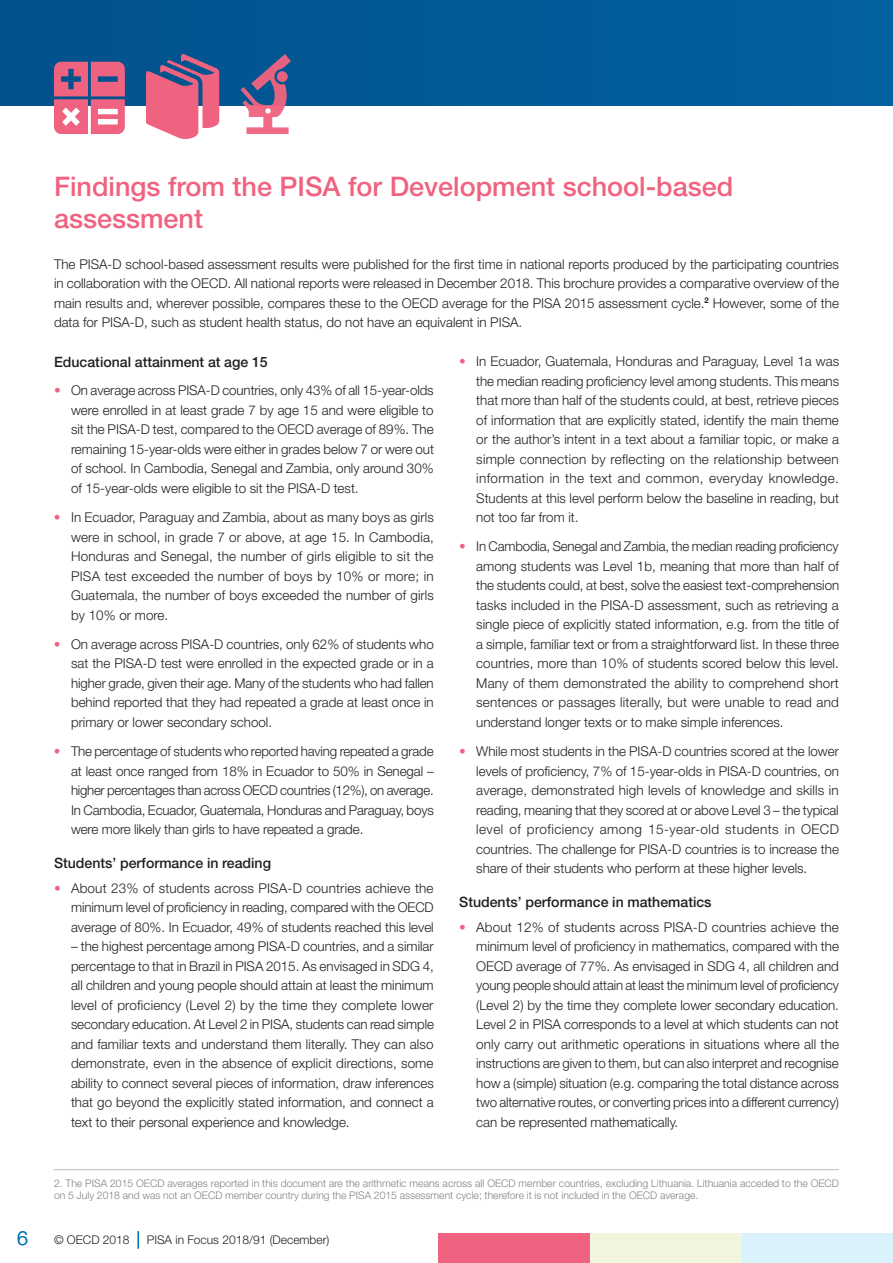
<style>
.page{position:relative;width:893px;height:1263px;background:#fff}
.page>*{position:absolute;margin:0;border:0;box-sizing:border-box;transform-origin:0 0}
.t1{font:500 27px/32.4px "Helvetica Neue LT Std";color:#f06380}
.t2{font:300 19.5px "Helvetica Neue LT Std";color:#0073b6}
.t3{font:500 14.25px "Helvetica Neue LT Std";color:#231f20}
.t4{font:300 13.5px/19.5px "Helvetica Neue LT Std";color:#231f20;text-align:justify}
.t5{font:300 12px "Helvetica Neue LT Std";color:#231f20}
.t6{font:300 10.5px/12.6px "Helvetica Neue LT Std";color:#808285}
.s1{font-weight:700;color:#f06380}
</style>
<div class="page">
<svg style="left:137px;top:1231px;width:2px;height:18px"></svg>
<div style="left:0;top:0;width:893px;height:105px;background:#025a96"></div>
<div style="left:438px;top:1233px;width:151px;height:30px;background:#f06380"></div>
<div style="left:589px;top:1233px;width:152px;height:30px;background:#f2f5dd"></div>
<div style="left:741px;top:1233px;width:152px;height:30px;background:#d9f2fb"></div>
<hr style="left:892px;top:1233px;width:1px;height:30px;background:#f9a91b">
<hr style="left:54px;top:1169px;width:785px;height:1px;background:#bcbdc0">
<svg style="left:146px;top:54px;width:73px;height:85px"></svg>
<svg style="left:240px;top:54px;width:51px;height:80px"></svg>
<svg style="left:54px;top:62px;width:71px;height:72px"></svg>
<h1 class="t1" style="left:54px;top:170px;width:681px">Findings from the PISA for Development school-based assessment</h1>
<p class="t4" style="left:54px;top:254px;width:786px">The PISA-D school-based assessment results were published for the first time in national reports produced by the participating countries in collaboration with the OECD. All national reports were released in December 2018. This brochure provides a comparative overview of the main results and, wherever possible, compares these to the OECD average for the PISA 2015 assessment cycle.<sup>2</sup> However, some of the data for PISA-D, such as student health status, do not have an equivalent in PISA.</p>
<p class="t3" style="left:54px;top:354px;width:215px">Educational attainment at age 15</p>
<p class="t4" style="left:71px;top:380px;width:364px;text-indent:-17px"><span class="s1">•</span> On average across PISA-D countries, only 43% of all 15-year-olds were enrolled in at least grade 7 by age 15 and were eligible to sit the PISA-D test, compared to the OECD average of 89%. The remaining 15-year-olds were either in grades below 7 or were out of school. In Cambodia, Senegal and Zambia, only around 30% of 15-year-olds were eligible to sit the PISA-D test.</p>
<p class="t4" style="left:71px;top:507px;width:364px;text-indent:-17px"><span class="s1">•</span> In Ecuador, Paraguay and Zambia, about as many boys as girls were in school, in grade 7 or above, at age 15. In Cambodia, Honduras and Senegal, the number of girls eligible to sit the PISA test exceeded the number of boys by 10% or more; in Guatemala, the number of boys exceeded the number of girls by 10% or more.</p>
<p class="t4" style="left:71px;top:634px;width:364px;text-indent:-17px"><span class="s1">•</span> On average across PISA-D countries, only 62% of students who sat the PISA-D test were enrolled in the expected grade or in a higher grade, given their age. Many of the students who had fallen behind reported that they had repeated a grade at least once in primary or lower secondary school.</p>
<p class="t4" style="left:71px;top:741px;width:364px;text-indent:-17px"><span class="s1">•</span> The percentage of students who reported having repeated a grade at least once ranged from 18% in Ecuador to 50% in Senegal – higher percentages than across OECD countries (12%), on average.<br>In Cambodia, Ecuador, Guatemala, Honduras and Paraguay, boys were more likely than girls to have repeated a grade.</p>
<p class="t3" style="left:54px;top:854px;width:219px">Students’ performance in reading</p>
<p class="t4" style="left:71px;top:878px;width:364px;text-indent:-17px"><span class="s1">•</span> About 23% of students across PISA-D countries achieve the minimum level of proficiency in reading, compared with the OECD average of 80%. In Ecuador, 49% of students reached this level</p>
<p class="t4" style="left:71px;top:936px;width:364px">– the highest percentage among PISA-D countries, and a similar percentage to that in Brazil in PISA 2015. As envisaged in SDG 4, all children and young people should attain at least the minimum level of proficiency (Level 2) by the time they complete lower secondary education. At Level 2 in PISA, students can read simple and familiar texts and understand them literally. They can also demonstrate, even in the absence of explicit directions, some ability to connect several pieces of information, draw inferences that go beyond the explicitly stated information, and connect a text to their personal experience and knowledge.</p>
<p class="t4" style="left:476px;top:351px;width:364px;text-indent:-17px"><span class="s1">•</span> In Ecuador, Guatemala, Honduras and Paraguay, Level 1a was the median reading proficiency level among students. This means that more than half of the students could, at best, retrieve pieces of information that are explicitly stated, identify the main theme or the author’s intent in a text about a familiar topic, or make a simple connection by reflecting on the relationship between information in the text and common, everyday knowledge.<br>Students at this level perform below the baseline in reading, but not too far from it.</p>
<p class="t4" style="left:476px;top:536px;width:364px;text-indent:-17px"><span class="s1">•</span> In Cambodia, Senegal and Zambia, the median reading proficiency among students was Level 1b, meaning that more than half of the students could, at best, solve the easiest text-comprehension tasks included in the PISA-D assessment, such as retrieving a single piece of explicitly stated information, e.g. from the title of a simple, familiar text or from a straightforward list. In these three countries, more than 10% of students scored below this level.<br>Many of them demonstrated the ability to comprehend short sentences or passages literally, but were unable to read and understand longer texts or to make simple inferences.</p>
<p class="t4" style="left:476px;top:741px;width:364px;text-indent:-17px"><span class="s1">•</span> While most students in the PISA-D countries scored at the lower levels of proficiency, 7% of 15-year-olds in PISA-D countries, on average, demonstrated high levels of knowledge and skills in reading, meaning that they scored at or above Level 3 – the typical level of proficiency among 15-year-old students in OECD countries. The challenge for PISA-D countries is to increase the share of their students who perform at these higher levels.</p>
<p class="t3" style="left:459px;top:893px;width:254px">Students’ performance in mathematics</p>
<p class="t4" style="left:476px;top:917px;width:364px;text-indent:-17px"><span class="s1">•</span> About 12% of students across PISA-D countries achieve the minimum level of proficiency in mathematics, compared with the OECD average of 77%. As envisaged in SDG 4, all children and young people should attain at least the minimum level of proficiency (Level 2) by the time they complete lower secondary education.<br>Level 2 in PISA corresponds to a level at which students can not only carry out arithmetic operations in situations where all the instructions are given to them, but can also interpret and recognise how a (simple) situation (e.g. comparing the total distance across two alternative routes, or converting prices into a different currency) can be represented mathematically.</p>
<p class="t6" style="left:54px;top:1176px;width:787px">2. The PISA 2015 OECD averages reported in this document are the arithmetic means across all OECD member countries, excluding Lithuania. Lithuania acceded to the OECD on 5 July 2018 and was not an OECD member country during the PISA 2015 assessment cycle; therefore it is not included in the OECD average.</p>
<h2 class="t2" style="left:17px;top:1226px;width:12px">6</h2>
<p class="t5" style="left:54px;top:1233px;width:77px">© OECD 2018</p>
<p class="t5" style="left:147px;top:1233px;width:184px">PISA in Focus 2018/91 (December)</p>
</div>
